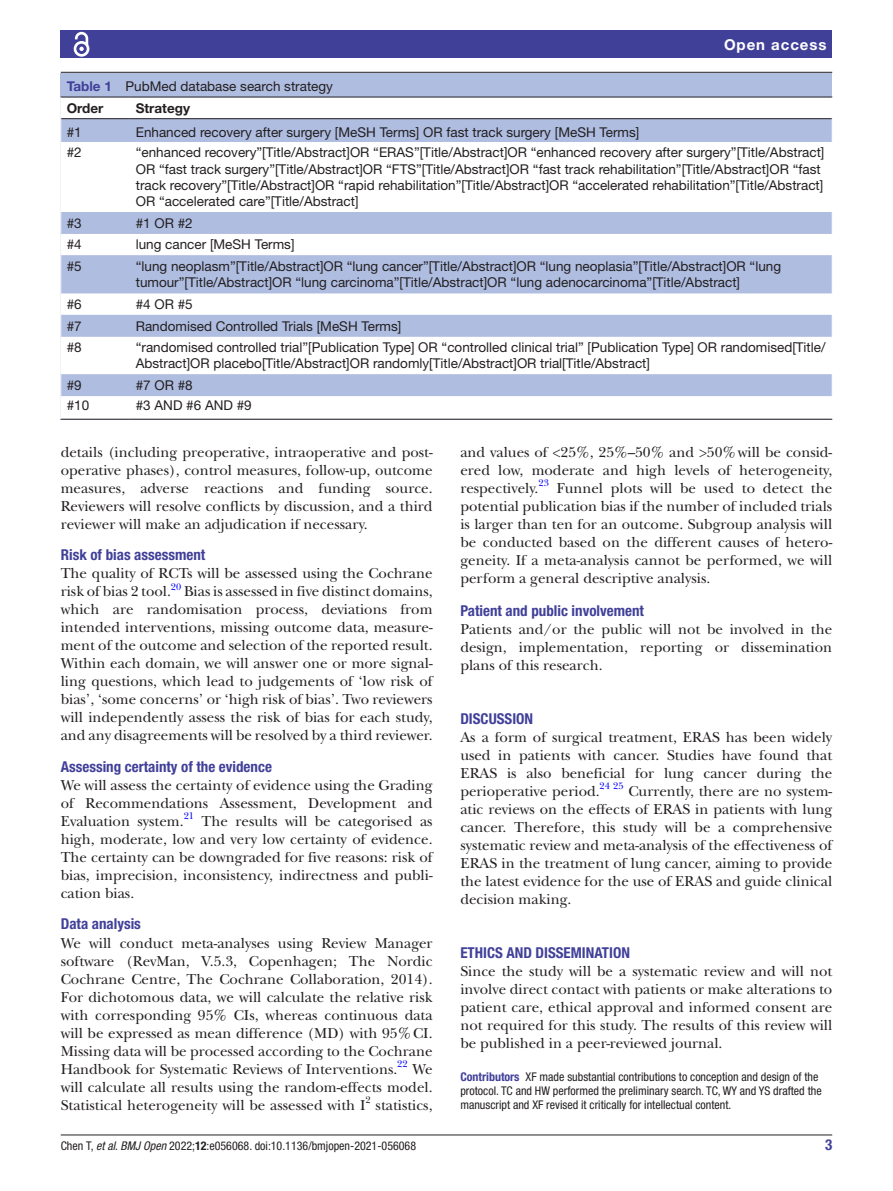
<style>
.page{position:relative;width:893px;height:1191px;background:#fff}
.page>*{position:absolute;margin:0;border:0;box-sizing:border-box;transform-origin:0 0}
.t1{font:15px/18px "New Baskerville";color:#231f20;text-align:justify}
.t2{font:700 condensed 15px "Helvetica Neue LT Std";color:#414099}
.t3{font:700 15px "Helvetica Neue LT Std";letter-spacing:.065em;color:#fff}
.t4{font:13.5px/16.2px "Helvetica Neue LT Std";color:#231f20}
.t5{font:700 13.5px "Helvetica Neue LT Std";color:#231f20}
.t6{font:condensed 12px/14.4px "Helvetica Neue LT Std";color:#231f20}
.t7{font:9.9px "New Baskerville";color:#00f}
.t8{font:9.9px "New Baskerville";color:#231f20}
.s1{font-weight:700;color:#414099}
.s2{font-weight:700}
.s3{font-style:italic}
</style>
<div class="page">
<hr style="left:61px;top:1134px;width:771px;height:1px;background:#231f20">
<div style="left:61px;top:31px;width:771px;height:27px;background:#414099"></div>
<svg style="left:73px;top:31px;width:17px;height:26px"></svg>
<div style="left:61px;top:73px;width:771px;height:346px;background:#afbde1"></div>
<hr style="left:61px;top:72px;width:771px;height:1px;background:#231f20">
<div style="left:61px;top:98px;width:771px;height:321px;background:#fff"></div>
<svg style="left:61px;top:119px;width:771px;height:277px;fill:#fff"></svg>
<hr style="left:61px;top:97px;width:69px;height:1px;background:#231f20">
<hr style="left:61px;top:118px;width:69px;height:1px;background:#231f20">
<hr style="left:130px;top:97px;width:702px;height:1px;background:#231f20">
<hr style="left:130px;top:118px;width:702px;height:1px;background:#231f20">
<hr style="left:61px;top:419px;width:69px;height:1px;background:#231f20">
<hr style="left:130px;top:419px;width:702px;height:1px;background:#231f20">
<svg style="left:60px;top:97px;width:1px;height:45px"></svg>
<svg style="left:60px;top:212px;width:1px;height:43px"></svg>
<svg style="left:60px;top:293px;width:1px;height:43px"></svg>
<svg style="left:60px;top:374px;width:1px;height:45px"></svg>
<p class="t4" style="left:67px;top:75px;width:268px;line-height:22px"><span class="s1">Table 1</span> PubMed database search strategy<br><span class="s2">Order</span></p>
<p class="t5" style="left:136px;top:99px;width:56px">Strategy</p>
<p class="t3" style="left:724px;top:35px;width:104px">Open access</p>
<p class="t4" style="left:67px;top:124px;width:17px">#1</p>
<p class="t4" style="left:136px;top:124px;width:505px">Enhanced recovery after surgery [MeSH Terms] OR fast track surgery [MeSH Terms]</p>
<p class="t4" style="left:67px;top:144px;width:17px">#2</p>
<p class="t4" style="left:136px;top:144px;width:690px">“enhanced recovery”[Title/Abstract]OR “ERAS”[Title/Abstract]OR “enhanced recovery after surgery”[Title/Abstract] OR “fast track surgery”[Title/Abstract]OR “FTS”[Title/Abstract]OR “fast track rehabilitation”[Title/Abstract]OR “fast track recovery”[Title/Abstract]OR “rapid rehabilitation”[Title/Abstract]OR “accelerated rehabilitation”[Title/Abstract] OR “accelerated care”[Title/Abstract]</p>
<p class="t4" style="left:67px;top:215px;width:17px">#3</p>
<p class="t4" style="left:136px;top:215px;width:59px">#1 OR #2</p>
<p class="t4" style="left:67px;top:236px;width:17px">#4</p>
<p class="t4" style="left:136px;top:236px;width:160px">lung cancer [MeSH Terms]</p>
<p class="t4" style="left:67px;top:258px;width:17px">#5</p>
<p class="t4" style="left:136px;top:258px;width:647px">“lung neoplasm”[Title/Abstract]OR “lung cancer”[Title/Abstract]OR “lung neoplasia”[Title/Abstract]OR “lung tumour”[Title/Abstract]OR “lung carcinoma”[Title/Abstract]OR “lung adenocarcinoma”[Title/Abstract]</p>
<p class="t4" style="left:67px;top:296px;width:17px">#6</p>
<p class="t4" style="left:136px;top:296px;width:59px">#4 OR #5</p>
<p class="t4" style="left:67px;top:317px;width:17px">#7</p>
<p class="t4" style="left:136px;top:317px;width:267px">Randomised Controlled Trials [MeSH Terms]</p>
<p class="t4" style="left:67px;top:339px;width:17px">#8</p>
<p class="t4" style="left:136px;top:339px;width:691px">“randomised controlled trial”[Publication Type] OR “controlled clinical trial” [Publication Type] OR randomised[Title/<br>Abstract]OR placebo[Title/Abstract]OR randomly[Title/Abstract]OR trial[Title/Abstract]</p>
<p class="t4" style="left:67px;top:377px;width:17px">#9</p>
<p class="t4" style="left:136px;top:377px;width:59px">#7 OR #8</p>
<p class="t4" style="left:67px;top:397px;width:24px">#10</p>
<p class="t4" style="left:136px;top:397px;width:118px">#3 AND #6 AND #9</p>
<p class="t1" style="left:61px;top:443px;width:373px">details (including preoperative, intraoperative and post&shy;operative phases), control measures, follow-up, outcome measures, adverse reactions and funding source.<br>Reviewers will resolve conflicts by discussion, and a third reviewer will make an adjudication if necessary.</p>
<p class="t2" style="left:61px;top:546px;width:146px">Risk of bias assessment</p>
<p class="t1" style="left:61px;top:564px;width:373px">The quality of RCTs will be assessed using the Cochrane risk of bias 2 tool.</p>
<p class="t7" style="left:171px;top:580px;width:12px">20</p>
<p class="t1" style="left:61px;top:582px;width:373px;text-indent:123px">Bias is assessed in five distinct domains, which are randomisation process, deviations from intended interventions, missing outcome data, measure&shy;ment of the outcome and selection of the reported result.<br>Within each domain, we will answer one or more signal&shy;ling questions, which lead to judgements of ‘low risk of bias’, ‘some concerns’ or ‘high risk of bias’. Two reviewers will independently assess the risk of bias for each study, and any disagreements will be resolved by a third reviewer.</p>
<p class="t2" style="left:61px;top:757px;width:213px">Assessing certainty of the evidence</p>
<p class="t1" style="left:61px;top:776px;width:373px">We will assess the certainty of evidence using the Grading of Recommendations Assessment, Development and Evaluation system.</p>
<p class="t7" style="left:184px;top:810px;width:12px">21</p>
<p class="t1" style="left:61px;top:812px;width:373px;text-indent:141px">The results will be categorised as high, moderate, low and very low certainty of evidence.<br>The certainty can be downgraded for five reasons: risk of bias, imprecision, inconsistency, indirectness and publi&shy;cation bias.</p>
<p class="t2" style="left:61px;top:915px;width:82px">Data analysis</p>
<p class="t1" style="left:61px;top:933px;width:373px">We will conduct meta-analyses using Review Manager software (RevMan, V.5.3, Copenhagen; The Nordic Cochrane Centre, The Cochrane Collaboration, 2014).<br>For dichotomous data, we will calculate the relative risk with corresponding 95% CIs, whereas continuous data will be expressed as mean difference (MD) with 95%CI.<br>Missing data will be processed according to the Cochrane Handbook for Systematic Reviews of Interventions.<sup>22</sup> We will calculate all results using the random-effects model.<br>Statistical heterogeneity will be assessed with I</p>
<p class="t8" style="left:366px;top:1093px;width:7px">2</p>
<p class="t1" style="left:376px;top:1095px;width:59px">statistics,</p>
<p class="t1" style="left:460px;top:443px;width:373px">and values of &lt;25%, 25%–50% and &gt;50%will be consid&shy;ered low, moderate and high levels of heterogeneity, respectively.</p>
<p class="t7" style="left:538px;top:477px;width:12px">23</p>
<p class="t1" style="left:460px;top:479px;width:373px;text-indent:96px">Funnel plots will be used to detect the potential publication bias if the number of included trials is larger than ten for an outcome. Subgroup analysis will be conducted based on the different causes of hetero&shy;geneity. If a meta-analysis cannot be performed, we will perform a general descriptive analysis.</p>
<p class="t2" style="left:460px;top:601px;width:185px">Patient and public involvement</p>
<p class="t1" style="left:460px;top:620px;width:373px">Patients and/or the public will not be involved in the design, implementation, reporting or dissemination plans of this research.</p>
<p class="t2" style="left:460px;top:709px;width:74px">DISCUSSION</p>
<p class="t1" style="left:460px;top:728px;width:373px">As a form of surgical treatment, ERAS has been widely used in patients with cancer. Studies have found that ERAS is also beneficial for lung cancer during the perioperative period.</p>
<p class="t7" style="left:600px;top:780px;width:25px">24 25</p>
<p class="t1" style="left:460px;top:782px;width:373px;text-indent:168px">Currently, there are no system&shy;atic reviews on the effects of ERAS in patients with lung cancer. Therefore, this study will be a comprehensive systematic review and meta-analysis of the effectiveness of ERAS in the treatment of lung cancer, aiming to provide the latest evidence for the use of ERAS and guide clinical decision making.</p>
<p class="t2" style="left:460px;top:943px;width:171px">ETHICS AND DISSEMINATION</p>
<p class="t1" style="left:460px;top:962px;width:373px">Since the study will be a systematic review and will not involve direct contact with patients or make alterations to patient care, ethical approval and informed consent are not required for this study. The results of this review will be published in a peer-reviewed journal.</p>
<p class="t6" style="left:460px;top:1069px;width:363px"><span class="s1">Contributors</span> XF made substantial contributions to conception and design of the protocol. TC and HW performed the preliminary search. TC, WY and YS drafted the manuscript and XF revised it critically for intellectual content.</p>
<p class="t6" style="left:61px;top:1138px;width:357px">Chen T, <span class="s3">et al</span>. <span class="s3">BMJ Open</span> 2022;<span class="s2">12</span>:e056068. doi:10.1136/bmjopen-2021-056068</p>
<p class="t2" style="left:825px;top:1135px;width:9px">3</p>
</div>
